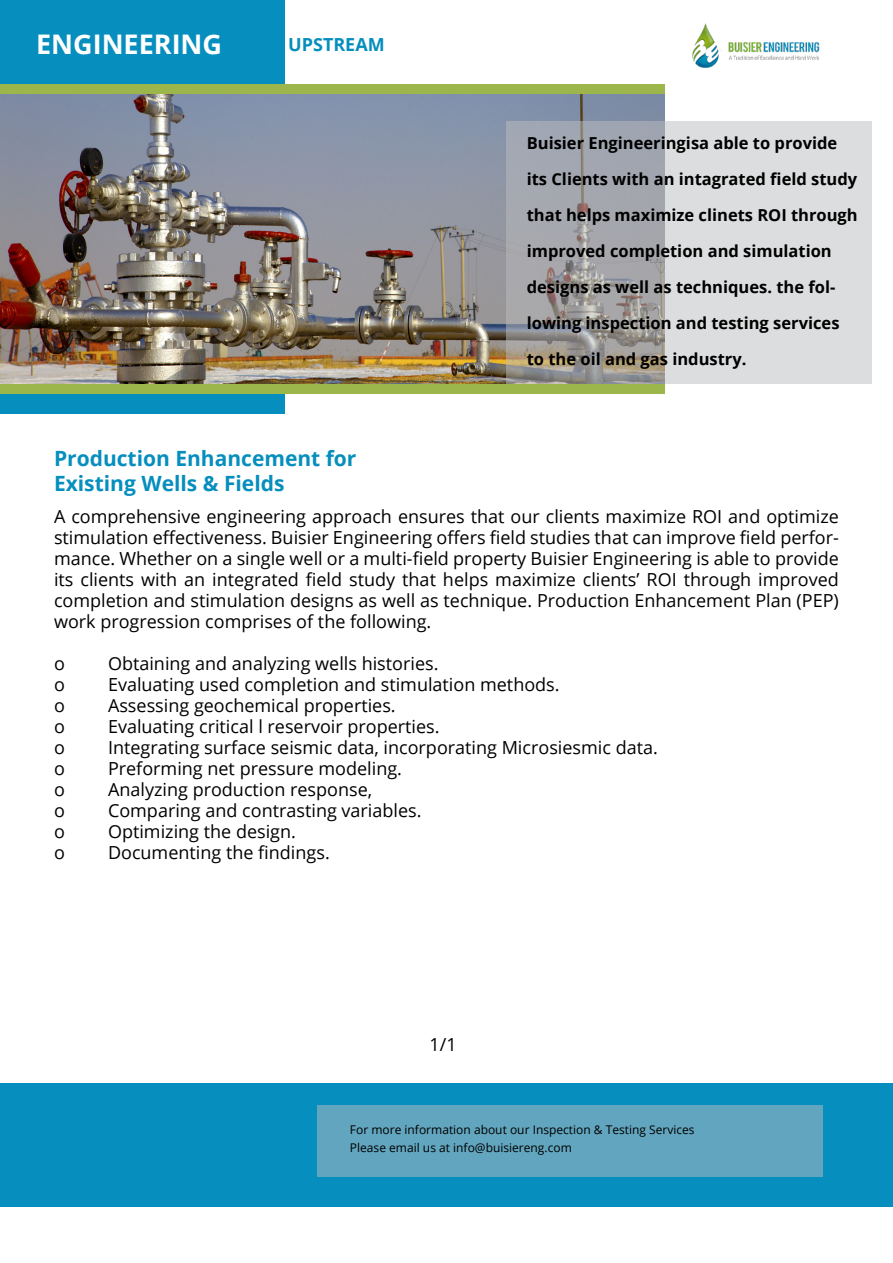
<style>
.page{position:relative;width:893px;height:1263px;background:#fff}
.page>*{position:absolute;margin:0;border:0;box-sizing:border-box;transform-origin:0 0}
.t1{font:700 27px "Open Sans";color:#fff}
.t2{font:700 21px/25.2px "Open Sans";color:#058ebe}
.t3{font:18px/21px "Open Sans";color:#000;text-align:justify}
.t4{font:700 18px "Open Sans";color:#058ebe}
.t5{font:700 16.5px/36px "Open Sans";color:#000}
.t6{font:12px/17.9px "Open Sans";color:#000}
</style>
<div class="page">
<div style="left:0;top:1083px;width:893px;height:123px;background:#058ebe"></div>
<img style="left:692px;top:23px;width:128px;height:45px">
<div style="left:0;top:383px;width:285px;height:31px;background:#058ebe"></div>
<div style="left:0;top:0;width:285px;height:95px;background:#058ebe"></div>
<div style="left:0;top:85px;width:665px;height:10px;background:#9cb64b"></div>
<div style="left:0;top:383px;width:665px;height:10px;background:#9cb64b"></div>
<div style="left:317px;top:1106px;width:505px;height:71px;background:#62a5be"></div>
<img style="left:0;top:95px;width:665px;height:288px">
<svg style="left:506px;top:121px;width:366px;height:262px;background:#c2c2c4"></svg>
<h1 class="t1" style="left:36px;top:25px;width:188px">ENGINEERING</h1>
<p class="t4" style="left:288px;top:32px;width:98px">UPSTREAM</p>
<p class="t2" style="left:54px;top:445px;width:304px">Production Enhancement for<br>Existing Wells &amp; Fields</p>
<p class="t5" style="left:527px;top:125px;width:332px">Buisier Engineeringisa able to provide its Clients with an intagrated field study that helps maximize clinets ROI through improved completion and simulation designs as well as techniques. the fol&shy;lowing inspection and testing services to the oil and gas industry.</p>
<p class="t3" style="left:54px;top:505px;width:786px">A comprehensive engineering approach ensures that our clients maximize ROI and optimize stimulation effectiveness. Buisier Engineering offers field studies that can improve field perfor&shy;mance. Whether on a single well or a multi-field property Buisier Engineering is able to provide its clients with an integrated field study that helps maximize clients’ ROI through improved completion and stimulation designs as well as technique. Production Enhancement Plan (PEP) work progression comprises of the following.</p>
<p class="t3" style="left:54px;top:652px;width:12px">o</p>
<p class="t3" style="left:108px;top:652px;width:332px">Obtaining and analyzing wells histories.</p>
<p class="t3" style="left:54px;top:673px;width:12px">o</p>
<p class="t3" style="left:108px;top:673px;width:453px">Evaluating used completion and stimulation methods.</p>
<p class="t3" style="left:54px;top:694px;width:12px">o</p>
<p class="t3" style="left:108px;top:694px;width:289px">Assessing geochemical properties.</p>
<p class="t3" style="left:54px;top:715px;width:12px">o</p>
<p class="t3" style="left:108px;top:715px;width:333px">Evaluating critical l reservoir properties.</p>
<p class="t3" style="left:54px;top:736px;width:12px">o</p>
<p class="t3" style="left:108px;top:736px;width:551px">Integrating surface seismic data, incorporating Microsiesmic data.</p>
<p class="t3" style="left:54px;top:757px;width:12px">o</p>
<p class="t3" style="left:108px;top:757px;width:296px">Preforming net pressure modeling.</p>
<p class="t3" style="left:54px;top:779px;width:12px">o</p>
<p class="t3" style="left:108px;top:779px;width:266px">Analyzing production response,</p>
<p class="t3" style="left:54px;top:800px;width:12px">o</p>
<p class="t3" style="left:108px;top:800px;width:315px">Comparing and contrasting variables.</p>
<p class="t3" style="left:54px;top:821px;width:12px">o</p>
<p class="t3" style="left:108px;top:821px;width:189px">Optimizing the design.</p>
<p class="t3" style="left:54px;top:842px;width:12px">o</p>
<p class="t3" style="left:108px;top:842px;width:223px">Documenting the findings.</p>
<p class="t3" style="left:430px;top:1034px;width:29px">1/1</p>
<p class="t6" style="left:350px;top:1121px;width:346px">For more information about our Inspection &amp; Testing Services<br>Please email us at info@buisiereng.com</p>
</div>
